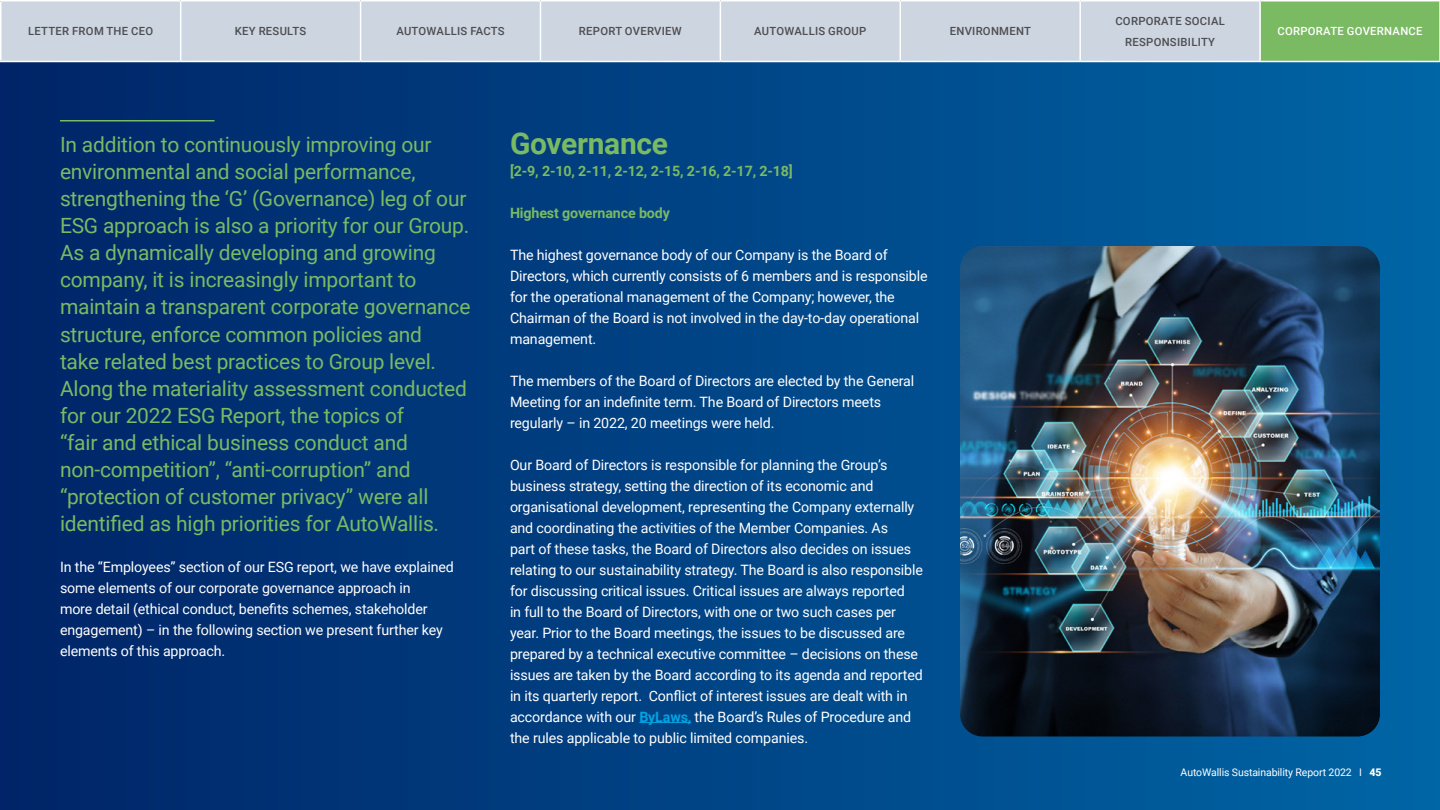
<style>
.page{position:relative;width:1440px;height:810px;background:#fff}
.page>*{position:absolute;margin:0;border:0;box-sizing:border-box;transform-origin:0 0}
.t1{font:700 30px "Roboto";letter-spacing:-.01em;color:#7aba63}
.t2{font:21px/27px "Roboto";letter-spacing:-.01em;color:#7aba63}
.t3{font:14.25px/21px "Roboto";letter-spacing:-.01em;color:#fff}
.t4{font:700 14.25px "Roboto";letter-spacing:-.01em;color:#7aba63}
.t5{font:500 11.25px/21px "Roboto";letter-spacing:.025em;color:#4e4d51;text-align:center}
.t6{font:500 11.25px "Roboto";letter-spacing:.025em;color:#fff}
.t7{font:10.5px "Roboto";letter-spacing:-.01em;color:#fff}
.s1{font-weight:700;color:#00a3e2}
.s2{font-weight:900}
</style>
<div class="page">
<div style="left:0;top:0;width:1440px;height:810px;background:linear-gradient(to right,#002467,#0066a5)"></div>
<div style="left:2px;top:2px;width:1257px;height:59px;background:#ccd5e0"></div>
<div style="left:1260px;top:1px;width:180px;height:61px;background:#7aba63"></div>
<hr style="left:0;top:0;width:181px;height:2px;background:#fff">
<hr style="left:0;top:2px;width:2px;height:59px;background:#fff">
<hr style="left:181px;top:0;width:180px;height:2px;background:#fff">
<hr style="left:180px;top:2px;width:1px;height:59px;background:#fff">
<hr style="left:0;top:61px;width:181px;height:1px;background:#fff">
<hr style="left:181px;top:61px;width:180px;height:1px;background:#fff">
<hr style="left:361px;top:0;width:179px;height:2px;background:#fff">
<hr style="left:360px;top:2px;width:1px;height:59px;background:#fff">
<hr style="left:361px;top:61px;width:179px;height:1px;background:#fff">
<hr style="left:540px;top:0;width:180px;height:2px;background:#fff">
<hr style="left:540px;top:2px;width:1px;height:59px;background:#fff">
<hr style="left:540px;top:61px;width:180px;height:1px;background:#fff">
<hr style="left:720px;top:0;width:180px;height:2px;background:#fff">
<hr style="left:720px;top:2px;width:1px;height:59px;background:#fff">
<hr style="left:720px;top:61px;width:180px;height:1px;background:#fff">
<hr style="left:900px;top:0;width:180px;height:2px;background:#fff">
<hr style="left:900px;top:2px;width:1px;height:59px;background:#fff">
<hr style="left:900px;top:61px;width:180px;height:1px;background:#fff">
<hr style="left:1260px;top:0;width:180px;height:2px;background:#fff">
<hr style="left:1439px;top:2px;width:1px;height:59px;background:#fff">
<hr style="left:1260px;top:61px;width:180px;height:1px;background:#fff">
<hr style="left:1080px;top:0;width:180px;height:2px;background:#fff">
<hr style="left:1079px;top:2px;width:2px;height:59px;background:#fff">
<hr style="left:1259px;top:2px;width:2px;height:59px;background:#fff">
<hr style="left:1080px;top:61px;width:180px;height:1px;background:#fff">
<hr style="left:60px;top:120px;width:154px;height:1px;background:#7aba63">
<hr style="left:639px;top:722px;width:52px;height:1px;background:#00a3e2">
<img style="left:960px;top:246px;width:420px;height:490px">
<p class="t5" style="left:28px;top:20px;width:127px">LETTER FROM THE CEO</p>
<p class="t5" style="left:235px;top:20px;width:73px">KEY RESULTS</p>
<p class="t5" style="left:396px;top:20px;width:110px">AUTOWALLIS FACTS</p>
<p class="t5" style="left:579px;top:20px;width:104px">REPORT OVERVIEW</p>
<p class="t5" style="left:754px;top:20px;width:114px">AUTOWALLIS GROUP</p>
<p class="t5" style="left:950px;top:20px;width:83px">ENVIRONMENT</p>
<p class="t5" style="left:1115px;top:10px;width:111px">CORPORATE SOCIAL<br>RESPONSIBILITY</p>
<p class="t6" style="left:1277px;top:23px;width:147px">CORPORATE GOVERNANCE</p>
<p class="t2" style="left:60px;top:131px;width:412px">In addition to continuously improving our environmental and social performance, strengthening the ‘G’ (Governance) leg of our ESG approach is also a priority for our Group.<br>As a dynamically developing and growing company, it is increasingly important to maintain a transparent corporate governance structure, enforce common policies and<br>take related best practices to Group level.<br>Along the materiality assessment conducted for our 2022 ESG Report, the topics of<br>“fair and ethical business conduct and non-competition”, “anti-corruption” and “protection of customer privacy” were all identified as high priorities for AutoWallis.</p>
<p class="t3" style="left:60px;top:556px;width:396px">In the “Employees” section of our ESG report, we have explained some elements of our corporate governance approach in<br>more detail (ethical conduct, benefits schemes, stakeholder engagement) – in the following section we present further key elements of this approach.</p>
<h1 class="t1" style="left:510px;top:122px;width:160px">Governance</h1>
<p class="t4" style="left:510px;top:160px;width:284px">[2-9, 2-10, 2-11, 2-12, 2-15, 2-16, 2-17, 2-18]</p>
<p class="t4" style="left:510px;top:202px;width:161px">Highest governance body</p>
<p class="t3" style="left:510px;top:243px;width:419px">The highest governance body of our Company is the Board of Directors, which currently consists of 6 members and is responsible for the operational management of the Company; however, the Chairman of the Board is not involved in the day-to-day operational management.</p>
<p class="t3" style="left:510px;top:369px;width:406px">The members of the Board of Directors are elected by the General<br>Meeting for an indefinite term. The Board of Directors meets regularly – in 2022, 20 meetings were held.</p>
<p class="t3" style="left:510px;top:453px;width:414px">Our Board of Directors is responsible for planning the Group’s business strategy, setting the direction of its economic and organisational development, representing the Company externally and coordinating the activities of the Member Companies. As<br>part of these tasks, the Board of Directors also decides on issues relating to our sustainability strategy. The Board is also responsible for discussing critical issues. Critical issues are always reported<br>in full to the Board of Directors, with one or two such cases per year. Prior to the Board meetings, the issues to be discussed are prepared by a technical executive committee – decisions on these issues are taken by the Board according to its agenda and reported in its quarterly report. Conflict of interest issues are dealt with in accordance with our <span class="s1">ByLaws,</span> the Board’s Rules of Procedure and the rules applicable to public limited companies.</p>
<p class="t7" style="left:1181px;top:765px;width:202px">AutoWallis Sustainability Report 2022 I <span class="s2">45</span></p>
</div>
